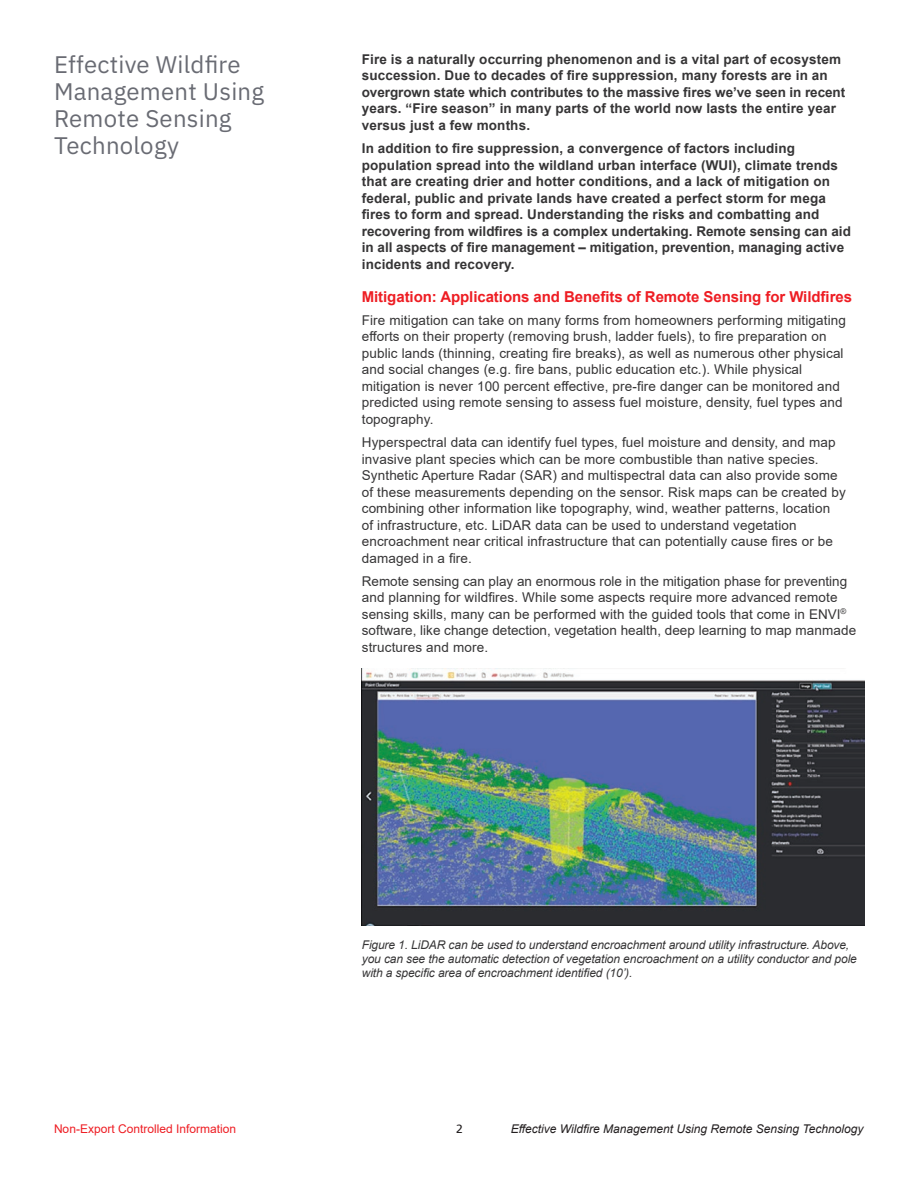
<style>
.page{position:relative;width:918px;height:1188px;background:#fff}
.page>*{position:absolute;margin:0;border:0;box-sizing:border-box;transform-origin:0 0}
.t1{font:24px/27px "IBM Plex Sans";letter-spacing:.01em;color:#696b73}
.t2{font:700 15px "Arial";letter-spacing:-.005em;color:#ee1d23}
.t3{font:13.5px/16.5px "Arial";letter-spacing:.01em;color:#363536}
.t4{font:700 13.5px/16.5px "Arial";letter-spacing:.01em;color:#363536}
.t5{font:italic 12px/14.4px "Arial";letter-spacing:-.01em;color:#363536}
.t6{font:italic 12px "Arial";color:#231f20}
.t7{font:12px "Arial";color:#ee1d23}
.t8{font:12px "Frutiger LT Std";color:#231f20}
</style>
<div class="page">
<img style="left:362px;top:669px;width:503px;height:257px">
<h1 class="t1" style="left:54px;top:49px;width:212px">Effective Wildfire<br>Management Using<br>Remote Sensing<br>Technology</h1>
<p class="t4" style="left:362px;top:51px;width:485px">Fire is a naturally occurring phenomenon and is a vital part of ecosystem succession. Due to decades of fire suppression, many forests are in an overgrown state which contributes to the massive fires we’ve seen in recent years. “Fire season” in many parts of the world now lasts the entire year versus just a few months.</p>
<p class="t4" style="left:362px;top:140px;width:491px">In addition to fire suppression, a convergence of factors including population spread into the wildland urban interface (WUI), climate trends that are creating drier and hotter conditions, and a lack of mitigation on federal, public and private lands have created a perfect storm for mega fires to form and spread. Understanding the risks and combatting and recovering from wildfires is a complex undertaking. Remote sensing can aid in all aspects of fire management – mitigation, prevention, managing active incidents and recovery.</p>
<p class="t2" style="left:362px;top:286px;width:492px">Mitigation: Applications and Benefits of Remote Sensing for Wildfires</p>
<p class="t3" style="left:362px;top:312px;width:486px">Fire mitigation can take on many forms from homeowners performing mitigating efforts on their property (removing brush, ladder fuels), to fire preparation on public lands (thinning, creating fire breaks), as well as numerous other physical and social changes (e.g. fire bans, public education etc.). While physical mitigation is never 100 percent effective, pre-fire danger can be monitored and predicted using remote sensing to assess fuel moisture, density, fuel types and topography.</p>
<p class="t3" style="left:362px;top:434px;width:486px">Hyperspectral data can identify fuel types, fuel moisture and density, and map invasive plant species which can be more combustible than native species.<br>Synthetic Aperture Radar (SAR) and multispectral data can also provide some of these measurements depending on the sensor. Risk maps can be created by combining other information like topography, wind, weather patterns, location<br>of infrastructure, etc. LiDAR data can be used to understand vegetation encroachment near critical infrastructure that can potentially cause fires or be damaged in a fire.</p>
<p class="t3" style="left:362px;top:573px;width:496px">Remote sensing can play an enormous role in the mitigation phase for preventing and planning for wildfires. While some aspects require more advanced remote sensing skills, many can be performed with the guided tools that come in ENVI<sup>® </sup>software, like change detection, vegetation health, deep learning to map manmade structures and more.</p>
<p class="t5" style="left:362px;top:937px;width:497px">Figure 1. LiDAR can be used to understand encroachment around utility infrastructure. Above, you can see the automatic detection of vegetation encroachment on a utility conductor and pole with a specific area of encroachment identified (10’).</p>
<p class="t7" style="left:54px;top:1121px;width:184px">Non-Export Controlled Information</p>
<p class="t6" style="left:511px;top:1121px;width:354px">Effective Wildfire Management Using Remote Sensing Technology</p>
<p class="t8" style="left:456px;top:1122px;width:8px">2</p>
</div>
